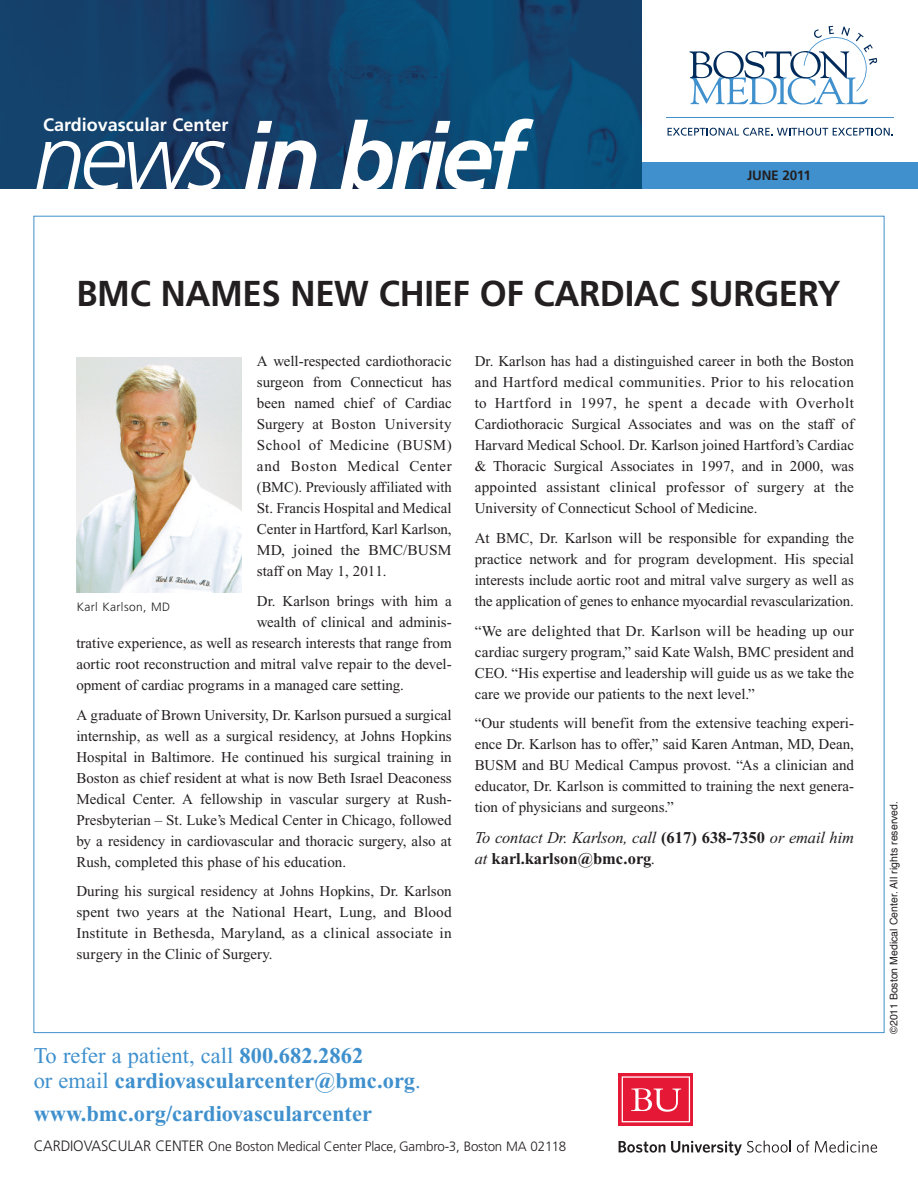
<style>
.page{position:relative;width:918px;height:1188px;background:#fff}
.page>*{position:absolute;margin:0;border:0;box-sizing:border-box;transform-origin:0 0}
.t1{font:italic 700 93px "Frutiger";letter-spacing:-.055em;color:#fff}
.t2{font:700 36px "Frutiger";letter-spacing:-.01em;color:#231f20;scale:.96 1}
.t3{font:700 22.5px/25.5px "Times";color:#3f90cd}
.t4{font:700 18px "Frutiger";color:#fff}
.t5{font:italic 16.5px/21.8px "Times";letter-spacing:-.01em;color:#231f20}
.t6{font:15px/21px "Times";color:#231f20;text-align:justify}
.t7{font:300 13.5px "Frutiger";letter-spacing:-.01em;color:#231f20}
.t8{font:700 13.5px "Frutiger";letter-spacing:-.015em;color:#231f20}
.t9{font:300 12px "Frutiger";letter-spacing:.035em;color:#231f20}
.t10{font:10.5px "Helvetica";color:#231f20}
.s1{font-weight:300}
.s2{font-weight:700;font-style:normal}
.s3{font-weight:400}
.s4{font-size:15px}
</style>
<div class="page">
<div style="left:641px;top:162px;width:277px;height:27px;background:#3f90cd"></div>
<img style="left:0;top:0;width:641px;height:189px">
<svg style="left:689px;top:26px;width:188px;height:79px"></svg>
<svg style="left:668px;top:128px;width:225px;height:8px"></svg>
<hr style="left:666px;top:117px;width:228px;height:1px;background:#3f90cd">
<svg style="left:619px;top:1073px;width:74px;height:52px"></svg>
<svg style="left:622px;top:1076px;width:68px;height:46px"></svg>
<svg style="left:619px;top:1141px;width:46px;height:12px"></svg>
<svg style="left:671px;top:1141px;width:120px;height:14px"></svg>
<svg style="left:797px;top:1141px;width:12px;height:12px"></svg>
<svg style="left:815px;top:1141px;width:62px;height:12px"></svg>
<img style="left:77px;top:358px;width:165px;height:234px">
<p class="t4" style="left:43px;top:117px;width:187px">Cardiovascular Center</p>
<h1 class="t1" style="left:34px;top:120px;width:492px"><span class="s1">news</span> in brief</h1>
<p class="t8" style="left:747px;top:169px;width:65px">JUNE 2011</p>
<h2 class="t2" style="left:76px;top:279px;width:797px">BMC NAMES NEW CHIEF OF CARDIAC SURGERY</h2>
<p class="t6" style="left:257px;top:352px;width:196px">A well-respected cardiothoracic surgeon from Connecticut has been named chief of Cardiac Surgery at Boston University School of Medicine (BUSM) and Boston Medical Center (BMC). Previously affiliated with St. Francis Hospital and Medical Center in Hartford, Karl Karlson, MD, joined the BMC/BUSM staff on May 1, 2011.</p>
<p class="t6" style="left:257px;top:592px;width:196px">Dr. Karlson brings with him a</p>
<p class="t6" style="left:257px;top:613px;width:196px">wealth of clinical and adminis-</p>
<p class="t6" style="left:76px;top:634px;width:377px">trative experience, as well as research interests that range from</p>
<p class="t6" style="left:76px;top:655px;width:377px">aortic root reconstruction and mitral valve repair to the devel-</p>
<p class="t6" style="left:76px;top:676px;width:329px">opment of cardiac programs in a managed care setting.</p>
<p class="t6" style="left:76px;top:705px;width:377px">A graduate of Brown University, Dr. Karlson pursued a surgical internship, as well as a surgical residency, at Johns Hopkins Hospital in Baltimore. He continued his surgical training in Boston as chief resident at what is now Beth Israel Deaconess Medical Center. A fellowship in vascular surgery at Rush-Presbyterian – St. Luke’s Medical Center in Chicago, followed by a residency in cardiovascular and thoracic surgery, also at Rush, completed this phase of his education.</p>
<p class="t6" style="left:76px;top:882px;width:377px">During his surgical residency at Johns Hopkins, Dr. Karlson spent two years at the National Heart, Lung, and Blood Institute in Bethesda, Maryland, as a clinical associate in surgery in the Clinic of Surgery.</p>
<p class="t9" style="left:77px;top:602px;width:95px">Karl Karlson, MD</p>
<p class="t6" style="left:475px;top:352px;width:381px">Dr. Karlson has had a distinguished career in both the Boston and Hartford medical communities. Prior to his relocation to Hartford in 1997, he spent a decade with Overholt Cardiothoracic Surgical Associates and was on the staff of Harvard Medical School. Dr. Karlson joined Hartford’s Cardiac &amp; Thoracic Surgical Associates in 1997, and in 2000, was appointed assistant clinical professor of surgery at the University of Connecticut School of Medicine.</p>
<p class="t6" style="left:475px;top:529px;width:381px">At BMC, Dr. Karlson will be responsible for expanding the practice network and for program development. His special interests include aortic root and mitral valve surgery as well as the application of genes to enhance myocardial revascularization.</p>
<p class="t6" style="left:475px;top:621px;width:381px">“We are delighted that Dr. Karlson will be heading up our cardiac surgery program,” said Kate Walsh, BMC president and CEO. “His expertise and leadership will guide us as we take the care we provide our patients to the next level.”</p>
<p class="t6" style="left:475px;top:714px;width:381px">“Our students will benefit from the extensive teaching experi&shy;ence Dr. Karlson has to offer,” said Karen Antman, MD, Dean, BUSM and BU Medical Campus provost. “As a clinician and educator, Dr. Karlson is committed to training the next genera&shy;tion of physicians and surgeons.”</p>
<p class="t5" style="left:475px;top:828px;width:381px">To contact Dr. Karlson, call <span class="s2">(617) 638-7350</span> or email him at <span class="s2">karl.karlson@bmc.org</span>.</p>
<h3 class="t3" style="left:34px;top:1045px;width:389px"><span class="s3">To refer a patient, call</span> 800.682.2862<br><span class="s3">or email</span> cardiovascularcenter@bmc.org<span class="s3">.</span></h3>
<h3 class="t3" style="left:34px;top:1104px;width:340px">www.bmc.org/cardiovascularcenter</h3>
<p class="t7" style="left:34px;top:1141px;width:534px"><span class="s4">CARDIOVASCULAR CENTER</span> One Boston Medical Center Place, Gambro-3, Boston MA 02118</p>
<p class="t10" style="left:889px;top:1034px;width:234px;rotate:-90deg">©2011 Boston Medical Center. All rights reserved.</p>
</div>
